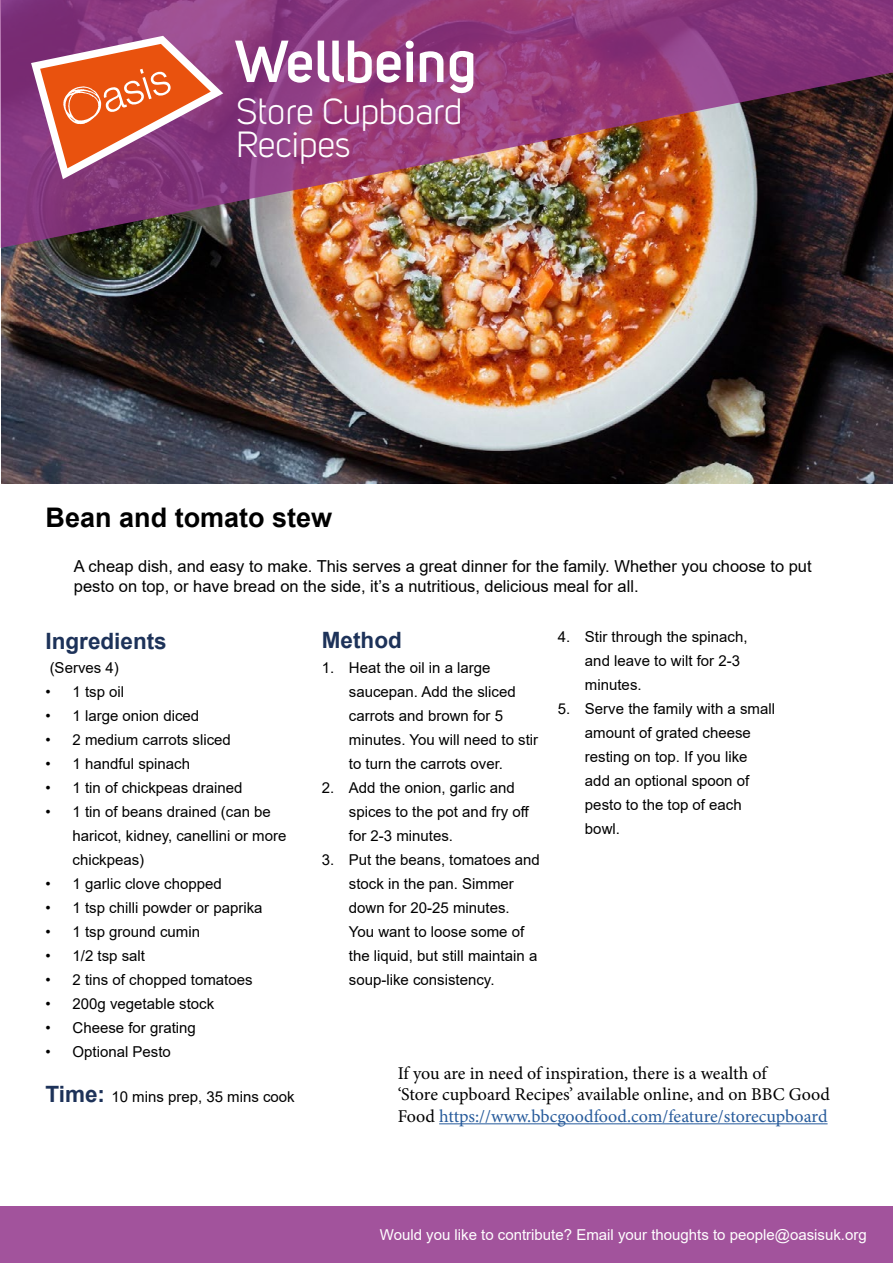
<style>
.page{position:relative;width:893px;height:1263px;background:#fff}
.page>*{position:absolute;margin:0;border:0;box-sizing:border-box;transform-origin:0 0}
.t1{font:700 58.5px "Uni Sans Semi";color:#fff}
.t2{font:36px/33px "Uni Sans Book";color:#fff}
.t3{font:700 27px "Arial";color:#000}
.t4{font:700 22.5px "Arial";color:#1d3259}
.t5{font:18px/21.6px "Minion Pro";letter-spacing:-.005em;color:#000}
.t6{font:16.5px/19.8px "Arial";color:#000}
.t7{font:15px/24px "Arial";color:#000}
.t8{font:15px "Arial";color:#fff}
.s1{font-weight:700;font-size:22.5px;color:#1d3259}
.s2{color:#275b9b}
</style>
<div class="page">
<img style="left:2px;top:248px;width:891px;height:236px">
<div style="left:0;top:1206px;width:893px;height:57px;background:#a2539c"></div>
<img style="left:0;top:0;width:893px;height:248px">
<svg style="left:31px;top:36px;width:192px;height:143px;background:#c06266"></svg>
<hr style="left:439px;top:1123px;width:389px;height:1px;background:#275b9b">
<h1 class="t1" style="left:236px;top:26px;width:243px">Wellbeing</h1>
<h2 class="t2" style="left:236px;top:95px;width:228px">Store Cupboard<br>Recipes</h2>
<h3 class="t3" style="left:46px;top:499px;width:288px">Bean and tomato stew</h3>
<p class="t6" style="left:74px;top:556px;width:739px">A cheap dish, and easy to make. This serves a great dinner for the family. Whether you choose to put pesto on top, or have bread on the side, it’s a nutritious, delicious meal for all.</p>
<h3 class="t4" style="left:45px;top:625px;width:123px">Ingredients</h3>
<p class="t7" style="left:50px;top:655px;width:71px">(Serves 4)</p>
<p class="t7" style="left:45px;top:679px;width:80px">• 1 tsp oil</p>
<p class="t7" style="left:45px;top:703px;width:155px">• 1 large onion diced</p>
<p class="t7" style="left:45px;top:727px;width:187px">• 2 medium carrots sliced</p>
<p class="t7" style="left:45px;top:751px;width:146px">• 1 handful spinach</p>
<p class="t7" style="left:45px;top:775px;width:199px">• 1 tin of chickpeas drained</p>
<p class="t7" style="left:72px;top:799px;width:215px;text-indent:-27px">• 1 tin of beans drained (can be haricot, kidney, canellini or more chickpeas)</p>
<p class="t7" style="left:45px;top:871px;width:178px">• 1 garlic clove chopped</p>
<p class="t7" style="left:45px;top:895px;width:219px">• 1 tsp chilli powder or paprika</p>
<p class="t7" style="left:45px;top:919px;width:156px">• 1 tsp ground cumin</p>
<p class="t7" style="left:45px;top:943px;width:101px">• 1/2 tsp salt</p>
<p class="t7" style="left:45px;top:967px;width:209px">• 2 tins of chopped tomatoes</p>
<p class="t7" style="left:45px;top:991px;width:170px">• 200g vegetable stock</p>
<p class="t7" style="left:45px;top:1015px;width:152px">• Cheese for grating</p>
<p class="t7" style="left:45px;top:1039px;width:127px">• Optional Pesto</p>
<p class="t7" style="left:45px;top:1084px;width:251px"><span class="s1">Time:</span> 10 mins prep, 35 mins cook</p>
<p class="t7" style="left:585px;top:625px;width:164px;text-indent:-27px">4. Stir through the spinach, and leave to wilt for 2-3 minutes.</p>
<p class="t7" style="left:585px;top:697px;width:192px;text-indent:-27px">5. Serve the family with a small amount of grated cheese resting on top. If you like add an optional spoon of pesto to the top of each bowl.</p>
<h3 class="t4" style="left:322px;top:624px;width:81px">Method</h3>
<p class="t7" style="left:349px;top:656px;width:191px;text-indent:-27px">1. Heat the oil in a large saucepan. Add the sliced carrots and brown for 5 minutes. You will need to stir to turn the carrots over.</p>
<p class="t7" style="left:349px;top:776px;width:182px;text-indent:-27px">2. Add the onion, garlic and spices to the pot and fry off for 2-3 minutes.</p>
<p class="t7" style="left:349px;top:848px;width:193px;text-indent:-27px">3. Put the beans, tomatoes and stock in the pan. Simmer down for 20-25 minutes.<br>You want to loose some of the liquid, but still maintain a soup-like consistency.</p>
<p class="t5" style="left:398px;top:1062px;width:434px">If you are in need of inspiration, there is a wealth of<br>‘Store cupboard Recipes’ available online, and on BBC Good<br>Food <span class="s2">https://www.bbcgoodfood.com/feature/storecupboard</span></p>
<p class="t8" style="left:380px;top:1225px;width:488px">Would you like to contribute? Email your thoughts to people@oasisuk.org</p>
</div>
